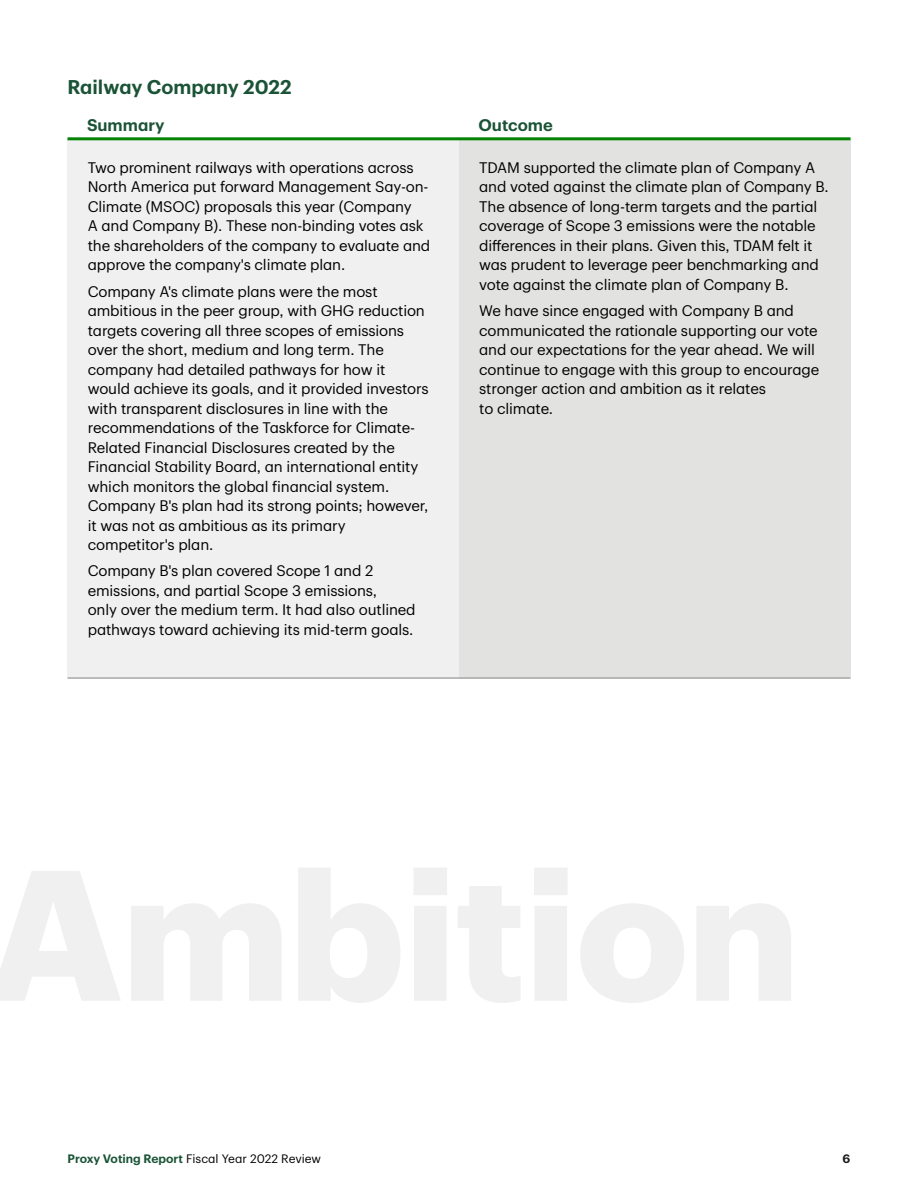
<style>
.page{position:relative;width:918px;height:1188px;background:#fff}
.page>*{position:absolute;margin:0;border:0;box-sizing:border-box;transform-origin:0 0}
.CH1__Numbered___13pt_Semibold__Forest_Gr{font:600 19.5px "TD Graphik";color:#1a5336}
.t1{font:600 16.5px "TD Graphik";color:#1a5336}
.t2{font:15px/19.5px "TD Graphik";letter-spacing:-.01em;color:#000}
.t3{font:12px "TD Graphik";color:#000}
.t4{font:600 12px "TD Graphik";color:#1c1c1c}
.s1{font-weight:600;color:#1a5336}
</style>
<div class="page">
<div style="left:68px;top:139px;width:391px;height:539px;background:#f0f0f0"></div>
<div style="left:459px;top:139px;width:391px;height:539px;background:#e2e2e0"></div>
<hr style="left:68px;top:678px;width:391px;height:1px;background:#808080">
<hr style="left:68px;top:137px;width:391px;height:3px;background:#038203">
<hr style="left:459px;top:137px;width:391px;height:3px;background:#038203">
<hr style="left:459px;top:678px;width:391px;height:1px;background:#808080">
<p class="CH1__Numbered___13pt_Semibold__Forest_Gr" style="left:68px;top:72px;width:226px">Railway Company 2022</p>
<p class="t1" style="left:87px;top:112px;width:79px">Summary</p>
<p class="t1" style="left:478px;top:112px;width:76px">Outcome</p>
<p class="t2" style="left:88px;top:156px;width:344px">Two prominent railways with operations across North America put forward Management Say-on-Climate (MSOC) proposals this year (Company<br>A and Company B). These non-binding votes ask the shareholders of the company to evaluate and approve the company's climate plan.</p>
<p class="t2" style="left:88px;top:280px;width:343px">Company A's climate plans were the most ambitious in the peer group, with GHG reduction targets covering all three scopes of emissions over the short, medium and long term. The company had detailed pathways for how it would achieve its goals, and it provided investors with transparent disclosures in line with the recommendations of the Taskforce for Climate-Related Financial Disclosures created by the Financial Stability Board, an international entity which monitors the global financial system.<br>Company B's plan had its strong points; however, it was not as ambitious as its primary competitor's plan.</p>
<p class="t2" style="left:88px;top:560px;width:329px">Company B's plan covered Scope 1 and 2 emissions, and partial Scope 3 emissions,<br>only over the medium term. It had also outlined pathways toward achieving its mid-term goals.</p>
<p class="t2" style="left:479px;top:156px;width:351px">TDAM supported the climate plan of Company A and voted against the climate plan of Company B.<br>The absence of long-term targets and the partial coverage of Scope 3 emissions were the notable differences in their plans. Given this, TDAM felt it was prudent to leverage peer benchmarking and vote against the climate plan of Company B.</p>
<p class="t2" style="left:479px;top:300px;width:341px">We have since engaged with Company B and communicated the rationale supporting our vote and our expectations for the year ahead. We will continue to engage with this group to encourage stronger action and ambition as it relates<br>to climate.</p>
<p class="t3" style="left:68px;top:1150px;width:255px"><span class="s1">Proxy Voting Report</span> Fiscal Year 2022 Review</p>
<p class="t4" style="left:843px;top:1150px;width:9px">6</p>
</div>
